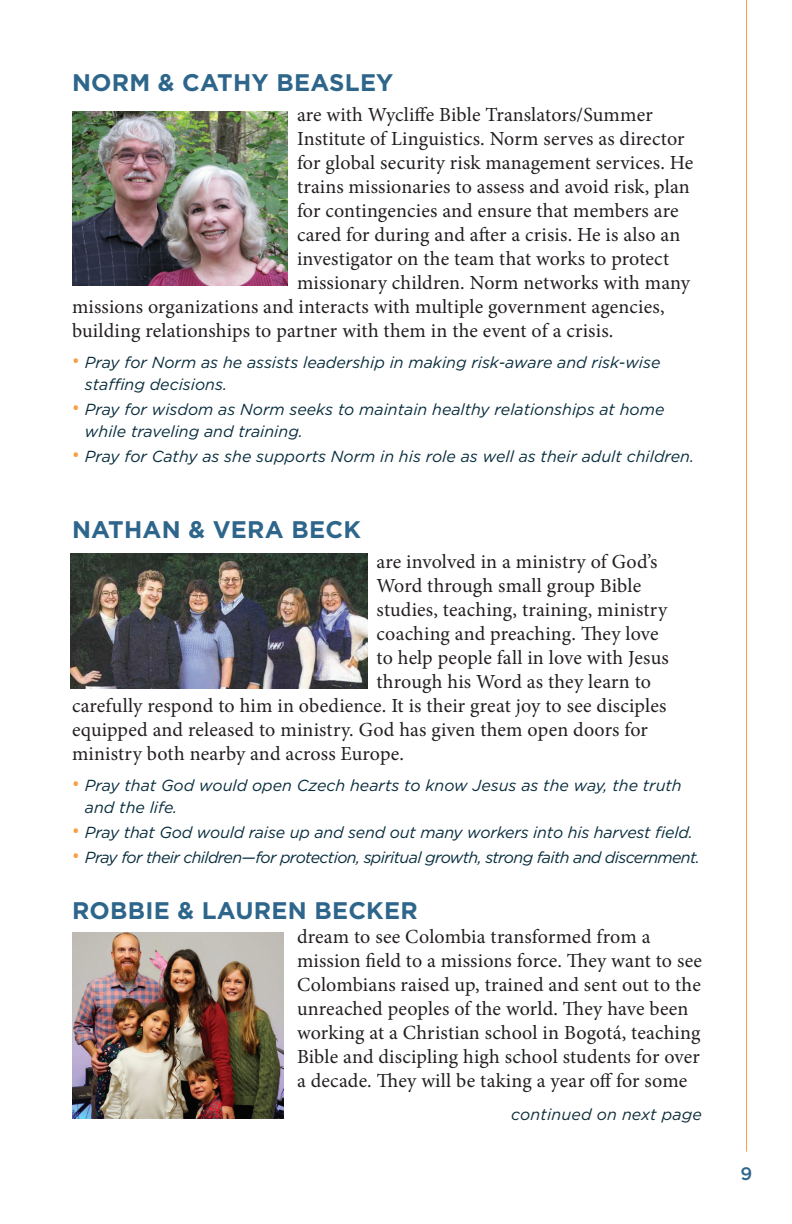
<style>
.page{position:relative;width:792px;height:1224px;background:#fff}
.page>*{position:absolute;margin:0;border:0;box-sizing:border-box;transform-origin:0 0}
.t1{font:700 24px "Gotham";letter-spacing:.01em;color:#2e668b}
.t2{font:20px/24px "Minion Pro";letter-spacing:.005em;color:#231f20}
.t3{font:500 18px "Gotham";color:#2e668b}
.t4{font:italic 16px/22px "Gotham";color:#082d3d}
.t5{font:italic 16px "Gotham";letter-spacing:-.04em;color:#082d3d}
.t6{font:italic 16px "Gotham";letter-spacing:.01em;color:#0d2c37}
.s1{font-family:"Open Sans";font-style:normal;font-size:20px;color:#f89e44}
</style>
<div class="page">
<hr style="left:746px;top:0;width:1px;height:1152px;background:#f89e44">
<img style="left:72px;top:111px;width:216px;height:175px">
<img style="left:71px;top:554px;width:297px;height:135px">
<img style="left:72px;top:933px;width:212px;height:185px">
<p class="t1" style="left:72px;top:67px;width:323px">NORM &amp; CATHY BEASLEY</p>
<p class="t2" style="left:297px;top:103px;width:357px">are with Wycliffe Bible Translators/Summer</p>
<p class="t2" style="left:297px;top:127px;width:389px">Institute of Linguistics. Norm serves as director</p>
<p class="t2" style="left:297px;top:151px;width:398px">for global security risk management services. He</p>
<p class="t2" style="left:297px;top:175px;width:394px">trains missionaries to assess and avoid risk, plan</p>
<p class="t2" style="left:297px;top:199px;width:383px">for contingencies and ensure that members are</p>
<p class="t2" style="left:297px;top:223px;width:385px">cared for during and after a crisis. He is also an</p>
<p class="t2" style="left:297px;top:247px;width:374px">investigator on the team that works to protect</p>
<p class="t2" style="left:297px;top:271px;width:395px">missionary children. Norm networks with many</p>
<p class="t2" style="left:72px;top:295px;width:594px">missions organizations and interacts with multiple government agencies,</p>
<p class="t2" style="left:72px;top:319px;width:543px">building relationships to partner with them in the event of a crisis.</p>
<p class="t4" style="left:85px;top:351px;width:577px;text-indent:-13px"><span class="s1">•</span> Pray for Norm as he assists leadership in making risk-aware and risk-wise staffing decisions.</p>
<p class="t4" style="left:85px;top:398px;width:581px;text-indent:-13px"><span class="s1">•</span> Pray for wisdom as Norm seeks to maintain healthy relationships at home while traveling and training.</p>
<p class="t4" style="left:72px;top:445px;width:624px"><span class="s1">•</span> Pray for Cathy as she supports Norm in his role as well as their adult children.</p>
<p class="t1" style="left:72px;top:513px;width:290px">NATHAN &amp; VERA BECK</p>
<p class="t2" style="left:377px;top:549px;width:282px">are involved in a ministry of God’s</p>
<p class="t2" style="left:377px;top:573px;width:266px">Word through small group Bible</p>
<p class="t2" style="left:377px;top:597px;width:292px">studies, teaching, training, ministry</p>
<p class="t2" style="left:377px;top:621px;width:284px">coaching and preaching. They love</p>
<p class="t2" style="left:377px;top:645px;width:294px">to help people fall in love with Jesus</p>
<p class="t2" style="left:377px;top:669px;width:276px">through his Word as they learn to</p>
<p class="t2" style="left:72px;top:693px;width:596px">carefully respond to him in obedience. It is their great joy to see disciples</p>
<p class="t2" style="left:72px;top:717px;width:578px">equipped and released to ministry. God has given them open doors for</p>
<p class="t2" style="left:72px;top:741px;width:334px">ministry both nearby and across Europe.</p>
<p class="t4" style="left:85px;top:774px;width:598px;text-indent:-13px"><span class="s1">•</span> Pray that God would open Czech hearts to know Jesus as the way, the truth and the life.</p>
<p class="t4" style="left:72px;top:821px;width:623px"><span class="s1">•</span> Pray that God would raise up and send out many workers into his harvest field.</p>
<p class="t5" style="left:72px;top:847px;width:630px"><span class="s1">•</span> Pray for their children—for protection, spiritual growth, strong faith and discernment.</p>
<p class="t1" style="left:72px;top:894px;width:347px">ROBBIE &amp; LAUREN BECKER</p>
<p class="t2" style="left:297px;top:924px;width:407px">dream to see Colombia transformed from a mission field to a missions force. They want to see Colombians raised up, trained and sent out to the unreached peoples of the world. They have been working at a Christian school in Bogotá, teaching Bible and discipling high school students for over a decade. They will be taking a year off for some</p>
<p class="t6" style="left:511px;top:1104px;width:192px">continued on next page</p>
<p class="t3" style="left:741px;top:1161px;width:13px">9</p>
</div>
